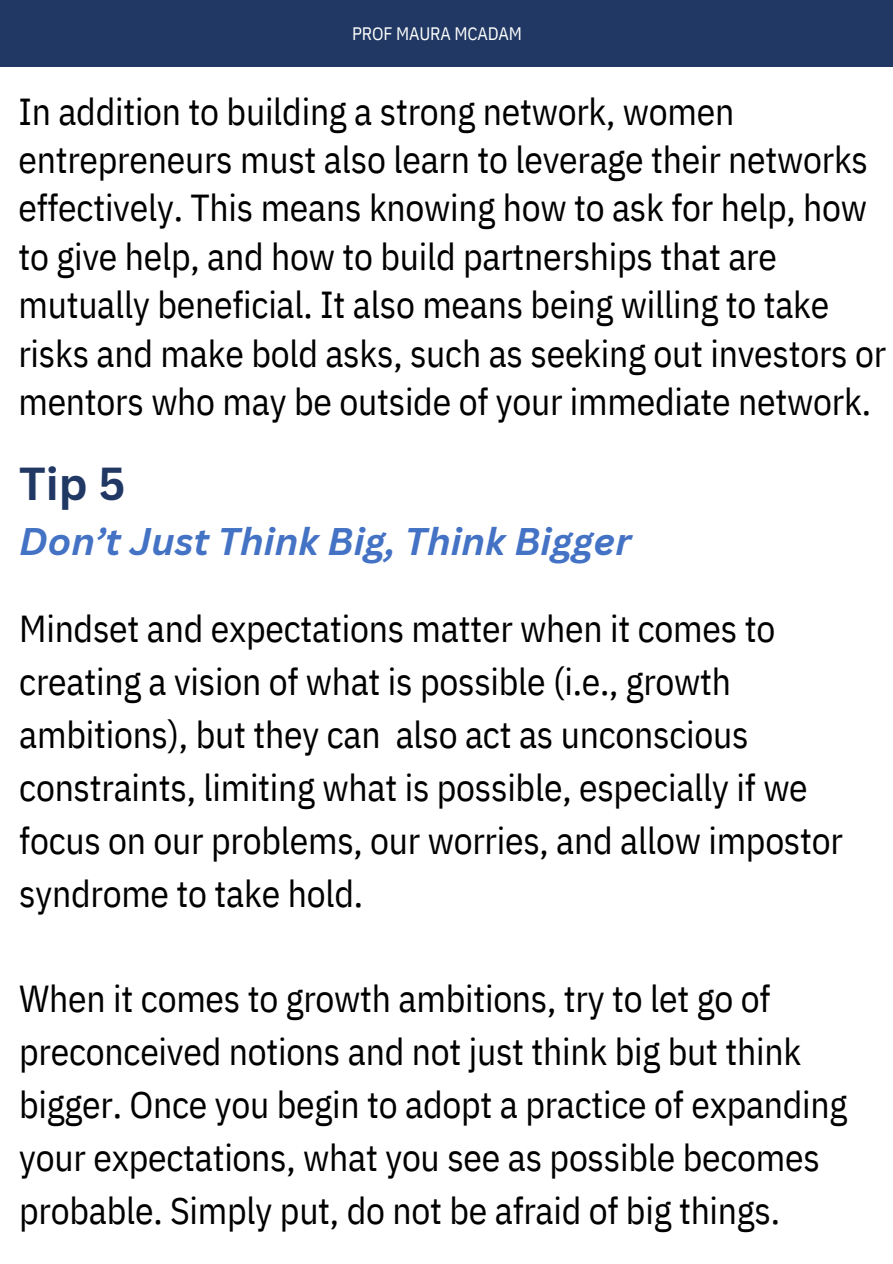
<style>
.page{position:relative;width:893px;height:1264px;background:#fff}
.page>*{position:absolute;margin:0;border:0;box-sizing:border-box;transform-origin:0 0}
.t1{font:700 45px "Canva Sans";color:#203863}
.t2{font:37.5px/52.8px "IBM Plex Sans Cond";letter-spacing:-.005em;color:#000}
.t3{font:italic 700 37.5px "Canva Sans";color:#4472c4}
.t4{font:18px "IBM Plex Sans Cond";letter-spacing:-.01em;color:#fff}
</style>
<div class="page">
<div style="left:0;top:0;width:892px;height:66px;background:#203863"></div>
<p class="t4" style="left:344px;top:21px;width:179px">PPROF MAURA MCADAM</p>
<p class="t4" style="left:354px;top:21px;width:161px">ROF MAURA MCADAM</p>
<p class="t2" style="left:18px;top:86px;width:869px;line-height:48.3px">In addition to building a strong network, women entrepreneurs must also learn to leverage their networks effectively. This means knowing how to ask for help, how to give help, and how to build partnerships that are mutually beneficial. It also means being willing to take risks and make bold asks, such as seeking out investors or mentors who may be outside of your immediate network.</p>
<p class="t1" style="left:19px;top:452px;width:108px">Tip 5</p>
<p class="t3" style="left:19px;top:515px;width:613px">Don’t Just Think Big, Think Bigger</p>
<p class="t2" style="left:19px;top:601px;width:825px">Mindset and expectations matter when it comes to creating a vision of what is possible (i.e., growth ambitions), but they can also act as unconscious constraints, limiting what is possible, especially if we focus on our problems, our worries, and allow impostor syndrome to take hold.</p>
<p class="t2" style="left:19px;top:971px;width:829px">When it comes to growth ambitions, try to let go of preconceived notions and not just think big but think bigger. Once you begin to adopt a practice of expanding your expectations, what you see as possible becomes probable. Simply put, do not be afraid of big things.</p>
</div>
